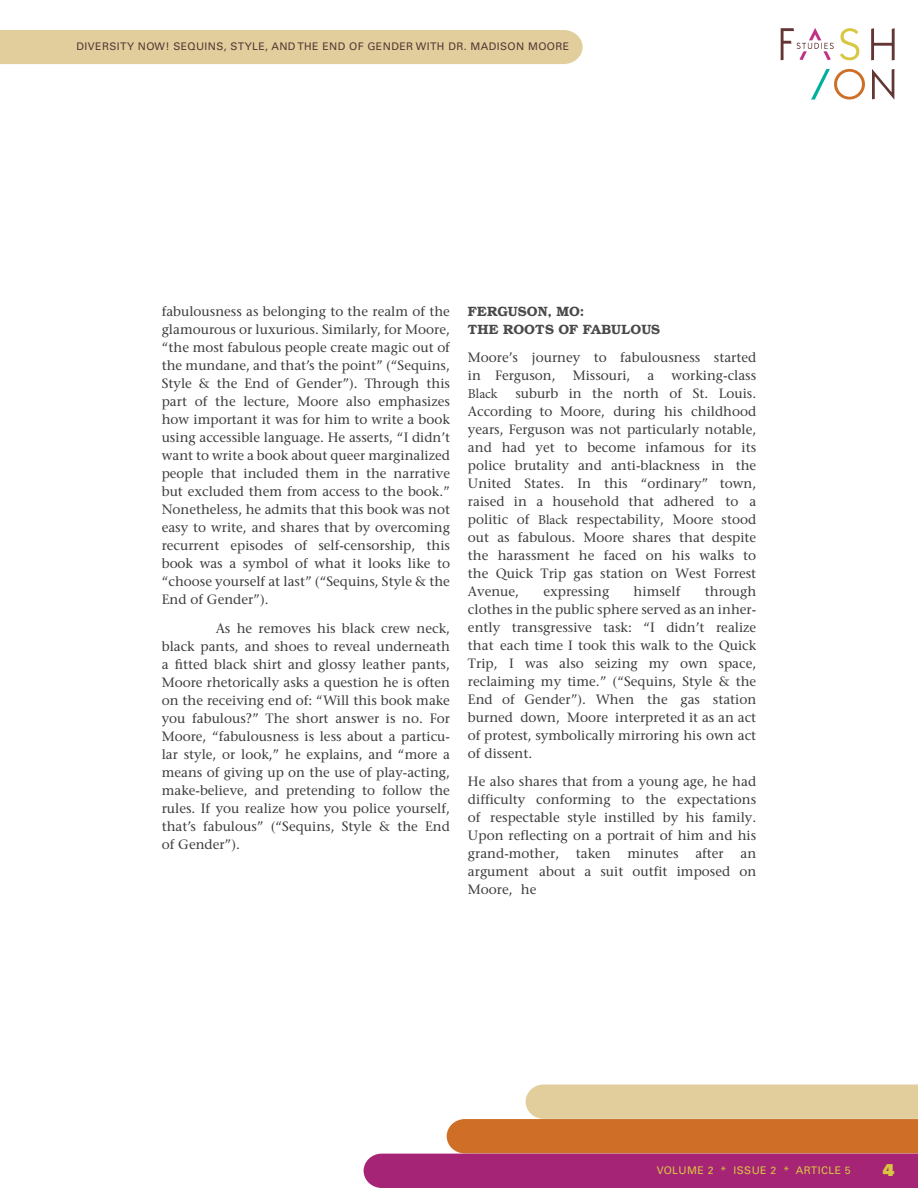
<style>
.page{position:relative;width:918px;height:1188px;background:#fff}
.page>*{position:absolute;margin:0;border:0;box-sizing:border-box;transform-origin:0 0}
.t1{font:16.5px "Univers LT Std X Black";color:#d8c742}
.t2{font:13.5px/18px "Stone Serif";color:#3c3c3c;text-align:justify}
.t3{font:600 13.5px/18px "Bookman Std";letter-spacing:.005em;color:#4a4a4a}
.t4{font:13.5px "Minion Pro";color:#3c3c3c}
.t5{font:10.5px "Univers LT Std";letter-spacing:.04em;color:#553735}
.t6{font:10.5px "Univers LT Std";letter-spacing:.04em;color:#d8c742}
.s1{font-family:"Minion Pro"}
</style>
<div class="page">
<svg style="left:364px;top:1085px;width:554px;height:103px"></svg>
<div style="left:0;top:30px;width:583px;height:34px;background:#e1ce9c"></div>
<svg style="left:871px;top:28px;width:24px;height:32px"></svg>
<svg style="left:872px;top:69px;width:23px;height:31px"></svg>
<svg style="left:840px;top:28px;width:20px;height:32px"></svg>
<svg style="left:811px;top:69px;width:54px;height:31px"></svg>
<svg style="left:781px;top:28px;width:53px;height:32px"></svg>
<p class="t5" style="left:76px;top:40px;width:494px">DIVERSITY NOW! SEQUINS, STYLE, AND THE END OF GENDER WITH DR. MADISON MOORE</p>
<p class="t2" style="left:162px;top:303px;width:290px">fabulousness as belonging to the realm of the glamourous or luxurious. Similarly, for Moore, “the most fabulous people create magic out of the mundane, and that’s the point” (“Sequins, Style &amp; the End of Gender”). Through this part of the lecture, Moore also emphasizes how important it was for him to write a book using accessible language. He asserts, “I didn’t want to write a book about queer marginalized people that included them in the narrative but excluded them from access to the book.” Nonetheless, he admits that this book was not easy to write, and shares that by overcoming recurrent episodes of self-censorship, this book was a symbol of what it looks like to “choose yourself at last” (“Sequins, Style &amp; the End of Gender”).</p>
<p class="t2" style="left:162px;top:619px;width:290px;text-indent:54px">As he removes his black crew neck, black pants, and shoes to reveal underneath a fitted black shirt and glossy leather pants, Moore rhetorically asks a question he is often on the receiving end of: “Will this book make you fabulous?” The short answer is no. For Moore, “fabulousness is less about a particu&shy;lar style, or look,” he explains, and “more a means of giving up on the use of play-acting, make-believe, and pretending to follow the rules. If you realize how you police yourself, that’s fabulous” (“Sequins, Style &amp; the End of Gender”).</p>
<p class="t3" style="left:468px;top:302px;width:194px">FERGUSON, MO:<br>THE ROOTS OF FABULOUS</p>
<p class="t2" style="left:468px;top:348px;width:290px">Moore’s journey to fabulousness started in Ferguson,</p>
<p class="t2" style="left:573px;top:366px;width:59px">Missouri,</p>
<p class="t2" style="left:648px;top:366px;width:8px">a</p>
<p class="t2" style="left:672px;top:366px;width:86px">working-class</p>
<p class="t2" style="left:468px;top:384px;width:290px;text-indent:47px">suburb in the north of St. Louis.<br>According to Moore, during his childhood years, Ferguson was not particularly notable, and had yet to become infamous for its police brutality and anti-blackness in the United States. In this “ordinary” town, raised in a household that adhered to a politic of <span class="s1">Black</span> respectability, Moore stood out as fabulous. Moore shares that despite the harassment he faced on his walks to the Quick Trip gas station on West Forrest Avenue,</p>
<p class="t4" style="left:468px;top:384px;width:31px">Black</p>
<p class="t2" style="left:543px;top:582px;width:67px">expressing</p>
<p class="t2" style="left:634px;top:582px;width:48px">himself</p>
<p class="t2" style="left:468px;top:582px;width:290px;text-indent:237px">through clothes in the public sphere served as an inher&shy;ently transgressive task: “I didn’t realize that each time I took this walk to the Quick Trip, I was also seizing my own space, reclaiming my time.” (“Sequins, Style &amp; the End of Gender”). When the gas station burned down, Moore interpreted it as an act of protest, symbolically mirroring his own act of dissent.</p>
<p class="t2" style="left:468px;top:773px;width:290px">He also shares that from a young age, he had difficulty conforming to the expectations of respectable style instilled by his family.<br>Upon reflecting on a portrait of him and his grand-mother, taken minutes after an argument about a suit outfit imposed on Moore, he</p>
<p class="t6" style="left:657px;top:1164px;width:196px">VOLUME 2 * ISSUE 2 * ARTICLE 5</p>
<p class="t1" style="left:883px;top:1159px;width:13px">4</p>
</div>
